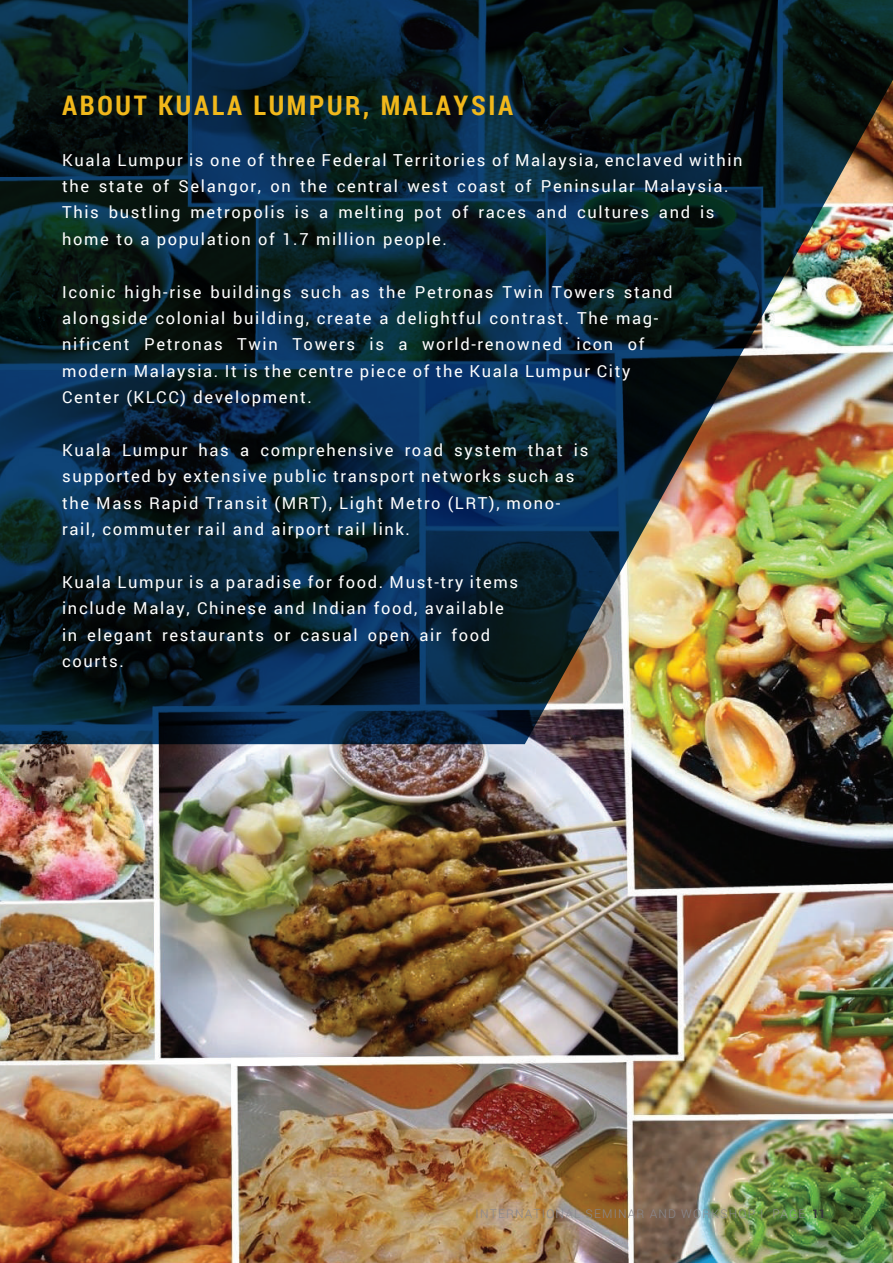
<style>
.page{position:relative;width:893px;height:1263px;background:#fff}
.page>*{position:absolute;margin:0;border:0;box-sizing:border-box;transform-origin:0 0}
.t1{font:700 27px "Roboto Condensed";letter-spacing:.1em;color:#f1b81b}
.t2{font:16.5px/26.4px "Roboto";letter-spacing:.1em;color:#fff}
.t3{font:300 12px "Roboto";letter-spacing:.1em;color:#8a8990}
.s1{font-weight:700;color:#35343c}
</style>
<div class="page">
<img style="left:0;top:744px;width:893px;height:519px">
<img style="left:0;top:0;width:893px;height:744px">
<h1 class="t1" style="left:62px;top:87px;width:452px">ABOUT KUALA LUMPUR, MALAYSIA</h1>
<p class="t2" style="left:62px;top:146px;width:682px">Kuala Lumpur is one of three Federal Territories of Malaysia, enclaved within the state of Selangor, on the central west coast of Peninsular Malaysia.<br>This bustling metropolis is a melting pot of races and cultures and is home to a population of 1.7 million people.</p>
<p class="t2" style="left:62px;top:278px;width:612px">Iconic high-rise buildings such as the Petronas Twin Towers stand alongside colonial building, create a delightful contrast. The mag&shy;nificent Petronas Twin Towers is a world-renowned icon of modern Malaysia. It is the centre piece of the Kuala Lumpur City Center (KLCC) development.</p>
<p class="t2" style="left:62px;top:436px;width:528px">Kuala Lumpur has a comprehensive road system that is supported by extensive public transport networks such as the Mass Rapid Transit (MRT), Light Metro (LRT), mono&shy;rail, commuter rail and airport rail link.</p>
<p class="t2" style="left:62px;top:568px;width:457px">Kuala Lumpur is a paradise for food. Must-try items include Malay, Chinese and Indian food, available in elegant restaurants or casual open air food courts.</p>
<p class="t3" style="left:476px;top:1206px;width:352px">INTERNATIONAL SEMINAR AND WORKSHOP | PAGE <span class="s1">11</span></p>
</div>
